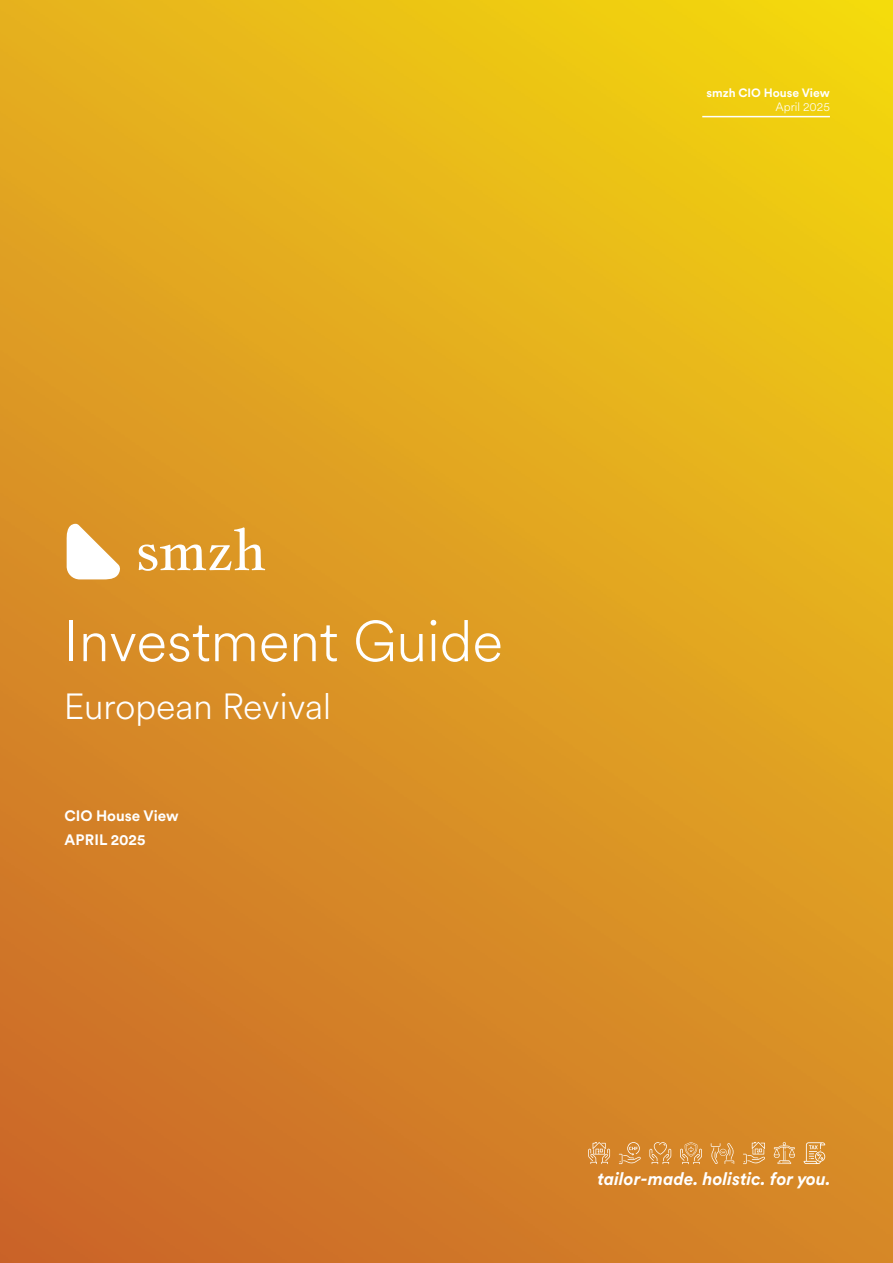
<style>
.page{position:relative;width:893px;height:1263px;background:#fff}
.page>*{position:absolute;margin:0;border:0;box-sizing:border-box;transform-origin:0 0}
.t1{font:300 57px "Circular XX";color:#fff}
.t2{font:300 36px "Circular XX";color:#fff}
.t3{font:italic 700 17.7px "Circular XX";color:#fff}
.t4{font:700 15px/24.3px "Circular XX";color:#fff}
.t5{font:700 12px "Circular XX";color:#fff}
.t6{font:300 12px "Circular XX";color:#fff}
</style>
<div class="page">
<img style="left:0;top:1px;width:893px;height:1261px">
<svg style="left:66px;top:524px;width:54px;height:55px"></svg>
<svg style="left:139px;top:527px;width:126px;height:44px"></svg>
<svg style="left:804px;top:1142px;width:21px;height:22px"></svg>
<svg style="left:711px;top:1143px;width:23px;height:21px"></svg>
<svg style="left:743px;top:1142px;width:22px;height:22px"></svg>
<svg style="left:649px;top:1142px;width:22px;height:22px"></svg>
<svg style="left:680px;top:1142px;width:22px;height:22px"></svg>
<svg style="left:619px;top:1142px;width:22px;height:22px"></svg>
<svg style="left:588px;top:1142px;width:22px;height:22px"></svg>
<svg style="left:774px;top:1142px;width:21px;height:22px"></svg>
<hr style="left:702px;top:116px;width:128px;height:1px;background:#fff">
<p class="t5" style="left:706px;top:84px;width:125px">smzh CIO House View</p>
<p class="t6" style="left:775px;top:99px;width:56px">April 2025</p>
<h1 class="t1" style="left:64px;top:603px;width:441px">Investment Guide</h1>
<h2 class="t2" style="left:64px;top:682px;width:269px">European Revival</h2>
<p class="t4" style="left:65px;top:803px;width:116px">CIO House View<br>APRIL 2025</p>
<p class="t3" style="left:597px;top:1167px;width:235px">tailor-made. holistic. for you.</p>
</div>
